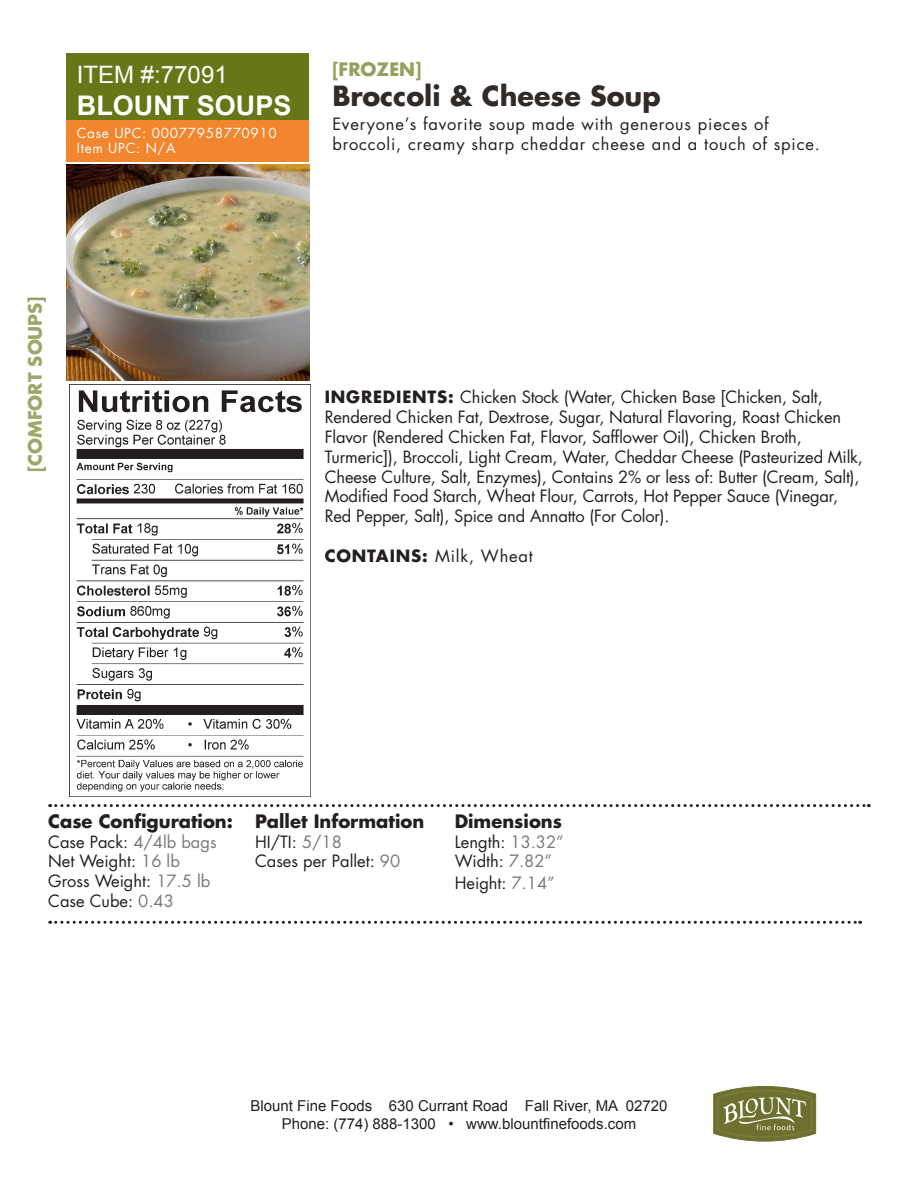
<style>
.page{position:relative;width:918px;height:1188px;background:#fff}
.page>*{position:absolute;margin:0;border:0;box-sizing:border-box;transform-origin:0 0}
.t1{font:700 27px "Futura";color:#302a28}
.t2{font:700 27px "Arial";color:#fff}
.t3{font:24px "Arial";color:#fff}
.t4{font:700 18px "Futura";color:#231f20}
.t5{font:700 18px "Futura";color:#9da767}
.t6{font:700 18px "Futura";color:#95a05e}
.t7{font:16.5px/19.8px "Futura";letter-spacing:-.01em;color:#231f20}
.t8{font:16.5px "Futura";letter-spacing:.05em;color:#231f20}
.t9{font:15px/18px "Arial";color:#231f20;text-align:center}
.t10{font:13.5px "Futura";letter-spacing:.05em;color:#fff}
.s1{color:#95a05e}
.s2{font-weight:700}
.s3{color:#76787b}
</style>
<div class="page">
<img style="left:76px;top:390px;width:228px;height:402px">
<img style="left:66px;top:164px;width:243px;height:216px">
<svg style="left:713px;top:1086px;width:103px;height:55px;background:#898c57"></svg>
<div style="left:66px;top:54px;width:243px;height:66px;background:#677717"></div>
<div style="left:66px;top:120px;width:243px;height:41px;background:#f1862e"></div>
<svg style="left:50px;top:804px;width:819px;height:3px"></svg>
<svg style="left:50px;top:921px;width:811px;height:3px"></svg>
<p class="t3" style="left:77px;top:59px;width:152px">ITEM #:77091</p>
<p class="t2" style="left:77px;top:88px;width:216px">BLOUNT SOUPS</p>
<p class="t10" style="left:77px;top:124px;width:202px">Case UPC: 00077958770910</p>
<p class="t10" style="left:77px;top:139px;width:100px">Item UPC: N/A</p>
<p class="t3" style="left:174px;top:59px;width:55px">5 0</p>
<p class="t6" style="left:332px;top:57px;width:91px">[FROZEN]</p>
<p class="t1" style="left:332px;top:78px;width:330px">Broccoli &amp; Cheese Soup</p>
<p class="t8" style="left:332px;top:113px;width:438px">Everyone’s favorite soup made with generous pieces of</p>
<p class="t8" style="left:332px;top:133px;width:489px">broccoli, creamy sharp cheddar cheese and a touch of spice.</p>
<p class="t5" style="left:23px;top:472px;width:177px;rotate:-90deg">[COMFORT SOUPS<span class="s1">]</span></p>
<p class="t7" style="left:325px;top:388px;width:500px"><span class="s2">INGREDIENTS:</span> Chicken Stock (Water, Chicken Base [Chicken, Salt,</p>
<p class="t7" style="left:325px;top:407px;width:518px">Rendered Chicken Fat, Dextrose, Sugar, Natural Flavoring, Roast Chicken<br>Flavor (Rendered Chicken Fat, Flavor, Safflower Oil), Chicken Broth,</p>
<p class="t7" style="left:325px;top:447px;width:540px">Turmeric]), Broccoli, Light Cream, Water, Cheddar Cheese (Pasteurized Milk, Cheese Culture, Salt, Enzymes), Contains 2% or less of: Butter (Cream, Salt), Modified Food Starch, Wheat Flour, Carrots, Hot Pepper Sauce (Vinegar, Red Pepper, Salt), Spice and Annatto (For Color).</p>
<p class="t8" style="left:325px;top:545px;width:210px"><span class="s2">CONTAINS:</span> Milk, Wheat</p>
<p class="t4" style="left:48px;top:809px;width:186px">Case Configuration:</p>
<p class="t7" style="left:48px;top:832px;width:170px">Case Pack: <span class="s3">4/4lb bags<br></span>Net Weight: <span class="s3">16 lb</span></p>
<p class="t7" style="left:48px;top:872px;width:164px">Gross Weight: <span class="s3">17.5 lb<br></span>Case Cube: <span class="s3">0.43</span></p>
<p class="t4" style="left:255px;top:809px;width:171px">Pallet Information</p>
<p class="t7" style="left:255px;top:832px;width:88px">HI/TI: <span class="s3">5/18</span></p>
<p class="t7" style="left:255px;top:852px;width:147px">Cases per Pallet: <span class="s3">90</span></p>
<p class="t4" style="left:455px;top:809px;width:109px">Dimensions</p>
<p class="t7" style="left:455px;top:832px;width:111px">Length: <span class="s3">13.32”</span></p>
<p class="t7" style="left:455px;top:852px;width:99px">Width: <span class="s3">7.82”</span></p>
<p class="t7" style="left:455px;top:873px;width:102px">Height: <span class="s3">7.14”</span></p>
<p class="t9" style="left:251px;top:1097px;width:418px">Blount Fine Foods 630 Currant Road Fall River, MA 02720<br>Phone: (774) 888-1300 • www.blountfinefoods.com</p>
</div>
